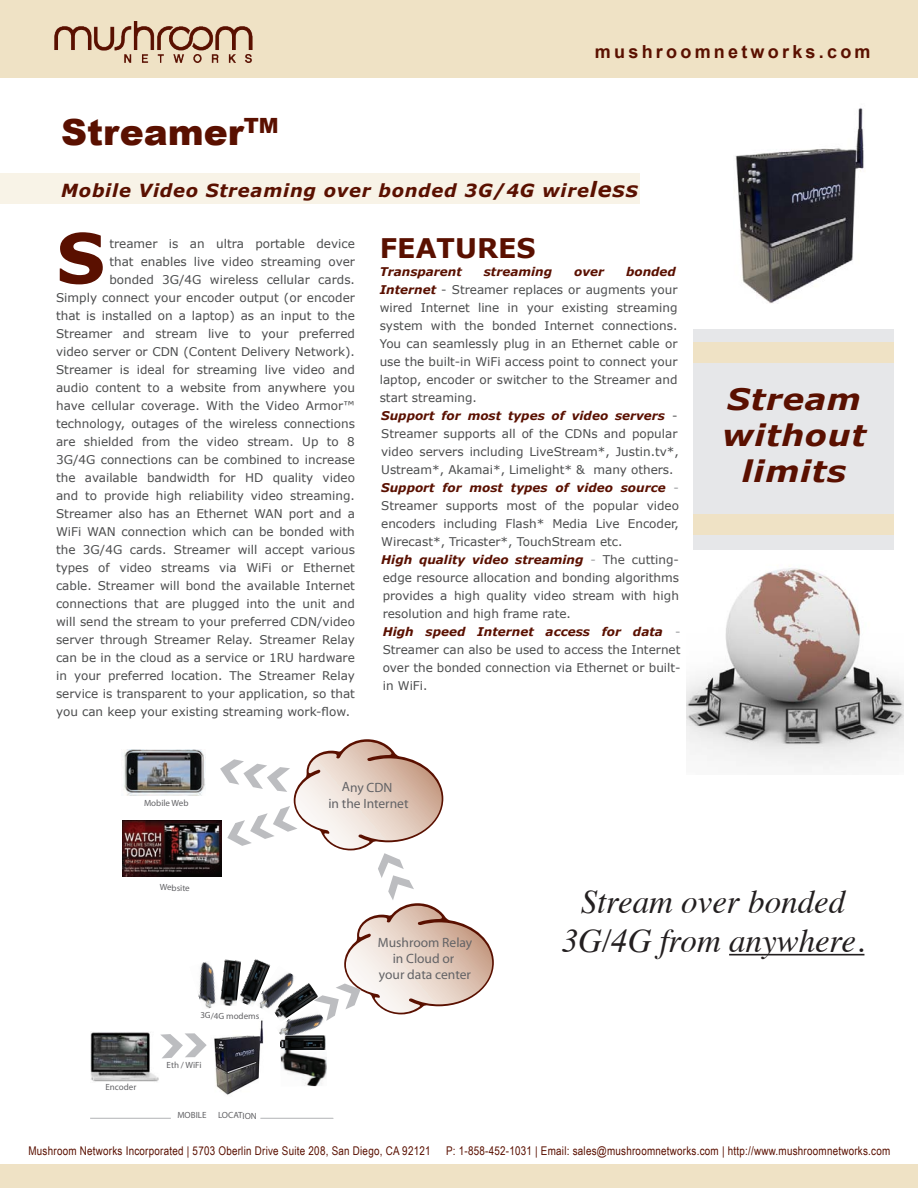
<style>
.page{position:relative;width:918px;height:1188px;background:#fff}
.page>*{position:absolute;margin:0;border:0;box-sizing:border-box;transform-origin:0 0}
.Paragraph_Style_1{font:700 69.15px "Verdana";color:#5a1000}
.t1{font:900 36px "Arial";color:#5a1000}
.t2{font:italic 33px/39.6px "Times";color:#231f20;text-align:center}
.t3{font:italic 700 29.55px/36.2px "Verdana";letter-spacing:.02em;color:#5a1000;text-align:center;scale:1.09 1}
.Paragraph_Style_1-2{font:700 27px "Verdana";color:#5a1000}
.t4{font:italic 700 18px "Verdana";letter-spacing:.04em;color:#5a1000}
.t5{font:700 18px "Arial";letter-spacing:.18em;color:#5a1000}
.t6{font:13.5px/16.2px "Myriad";letter-spacing:-.005em;color:#636366;text-align:center}
.Paragraph_Style_1-3{font:12px/18px "Verdana";color:#4b4c4d;text-align:justify}
.t7{font:12px "Arial Narrow";letter-spacing:.02em;color:#5a1000}
.Paragraph_Style_1-4{font:italic 700 12px "Verdana";color:#5a1000}
.t8{font:9px "Myriad";letter-spacing:-.005em;color:#636366}
.s1{font-size:21px}
.s2{font-weight:700;font-style:italic;color:#5a1000}
.s3{color:#939598}
</style>
<div class="page">
<div style="left:0;top:0;width:918px;height:78px;background:#efe2c5"></div>
<div style="left:0;top:1165px;width:918px;height:23px;background:#efe2c5"></div>
<img style="left:54px;top:21px;width:199px;height:42px">
<div style="left:0;top:173px;width:640px;height:31px;background:#f8f3e7"></div>
<img style="left:686px;top:566px;width:217px;height:203px">
<div style="left:693px;top:329px;width:200px;height:221px;background:#e6e7e9"></div>
<div style="left:693px;top:342px;width:200px;height:21px;background:#efe2c5"></div>
<div style="left:693px;top:514px;width:200px;height:21px;background:#efe2c5"></div>
<hr style="left:729px;top:954px;width:135px;height:1px;background:#231f20">
<img style="left:735px;top:108px;width:129px;height:196px">
<img style="left:214px;top:1021px;width:50px;height:74px">
<img style="left:279px;top:1021px;width:47px;height:25px">
<img style="left:280px;top:1036px;width:45px;height:14px">
<img style="left:280px;top:1050px;width:47px;height:37px">
<img style="left:279px;top:1021px;width:39px;height:1px">
<img style="left:122px;top:821px;width:98px;height:56px">
<img style="left:123px;top:750px;width:83px;height:46px">
<svg style="left:160px;top:1033px;width:47px;height:25px"></svg>
<img style="left:198px;top:962px;width:18px;height:47px">
<svg style="left:220px;top:740px;width:274px;height:281px"></svg>
<hr style="left:90px;top:1118px;width:81px;height:1px;background:#bcbdc0">
<hr style="left:260px;top:1118px;width:73px;height:1px;background:#bcbdc0">
<img style="left:90px;top:1032px;width:69px;height:50px">
<p class="t1" style="left:61px;top:106px;width:219px">Streamer<sup>TM</sup></p>
<h3 class="t5" style="left:595px;top:40px;width:277px">mushroomnetworks.com</h3>
<p class="t4" style="left:61px;top:177px;width:579px">Mobile Video Streaming over bonded 3G/4G wire<span class="s1">less</span></p>
<p class="Paragraph_Style_1" style="left:56px;top:209px;width:51px">S</p>
<p class="Paragraph_Style_1-3" style="left:109px;top:234px;width:247px">treamer is an ultra portable device</p>
<p class="Paragraph_Style_1-3" style="left:109px;top:252px;width:247px">that enables live video streaming over</p>
<p class="Paragraph_Style_1-3" style="left:109px;top:270px;width:247px">bonded 3G/4G wireless cellular cards.</p>
<p class="Paragraph_Style_1-3" style="left:56px;top:288px;width:300px">Simply connect your encoder output (or encoder</p>
<p class="Paragraph_Style_1-3" style="left:56px;top:306px;width:300px">that is installed on a laptop) as an input to the</p>
<p class="Paragraph_Style_1-3" style="left:56px;top:324px;width:300px">Streamer and stream live to your preferred</p>
<p class="Paragraph_Style_1-3" style="left:56px;top:342px;width:300px">video server or CDN (Content Delivery Network).</p>
<p class="Paragraph_Style_1-3" style="left:56px;top:360px;width:300px">Streamer is ideal for streaming live video and</p>
<p class="Paragraph_Style_1-3" style="left:56px;top:378px;width:300px">audio content to a website from anywhere you</p>
<p class="Paragraph_Style_1-3" style="left:56px;top:396px;width:300px">have cellular coverage. With the Video Armor™</p>
<p class="Paragraph_Style_1-3" style="left:56px;top:414px;width:300px">technology, outages of the wireless connections</p>
<p class="Paragraph_Style_1-3" style="left:56px;top:432px;width:300px">are shielded from the video stream. Up to 8</p>
<p class="Paragraph_Style_1-3" style="left:56px;top:450px;width:300px">3G/4G connections can be combined to increase</p>
<p class="Paragraph_Style_1-3" style="left:56px;top:468px;width:300px">the available bandwidth for HD quality video</p>
<p class="Paragraph_Style_1-3" style="left:56px;top:486px;width:300px">and to provide high reliability video streaming.</p>
<p class="Paragraph_Style_1-3" style="left:56px;top:504px;width:300px">Streamer also has an Ethernet WAN port and a</p>
<p class="Paragraph_Style_1-3" style="left:56px;top:522px;width:300px">WiFi WAN connection which can be bonded with</p>
<p class="Paragraph_Style_1-3" style="left:56px;top:540px;width:300px">the 3G/4G cards. Streamer will accept various</p>
<p class="Paragraph_Style_1-3" style="left:56px;top:558px;width:300px">types of video streams via WiFi or Ethernet</p>
<p class="Paragraph_Style_1-3" style="left:56px;top:576px;width:300px">cable. Streamer will bond the available Internet</p>
<p class="Paragraph_Style_1-3" style="left:56px;top:594px;width:300px">connections that are plugged into the unit and</p>
<p class="Paragraph_Style_1-3" style="left:56px;top:612px;width:300px">will send the stream to your preferred CDN/video</p>
<p class="Paragraph_Style_1-3" style="left:56px;top:630px;width:300px">server through Streamer Relay. Streamer Relay</p>
<p class="Paragraph_Style_1-3" style="left:56px;top:648px;width:300px">can be in the cloud as a service or 1RU hardware</p>
<p class="Paragraph_Style_1-3" style="left:56px;top:666px;width:300px">in your preferred location. The Streamer Relay</p>
<p class="Paragraph_Style_1-3" style="left:56px;top:684px;width:300px">service is transparent to your application, so that</p>
<p class="Paragraph_Style_1-3" style="left:56px;top:702px;width:296px">you can keep your existing streaming work-flow.</p>
<p class="Paragraph_Style_1-2" style="left:380px;top:229px;width:158px">FEATURES</p>
<p class="Paragraph_Style_1-4" style="left:380px;top:263px;width:84px">Transparent</p>
<p class="Paragraph_Style_1-4" style="left:484px;top:263px;width:70px">streaming</p>
<p class="Paragraph_Style_1-4" style="left:574px;top:263px;width:31px">over</p>
<p class="Paragraph_Style_1-3" style="left:380px;top:263px;width:299px;text-align:left;text-indent:246px"><span class="s2">bonded Internet</span> - Streamer replaces or augments your wired Internet line in your existing streaming system with the bonded Internet connections.<br>You can seamlessly plug in an Ethernet cable or use the built-in WiFi access point to connect your laptop, encoder or switcher to the Streamer and start streaming.</p>
<p class="Paragraph_Style_1-3" style="left:381px;top:407px;width:299px;text-align:left"><span class="s2">Support for most types of video servers</span> - Streamer supports all of the CDNs and popular video servers including LiveStream*, Justin.tv*, Ustream*, Akamai*, Limelight* &amp; many others.</p>
<p class="Paragraph_Style_1-3" style="left:381px;top:479px;width:299px"><span class="s2">Support for most types of video source</span> <span class="s3">- </span>Streamer supports most of the popular video encoders including Flash* Media Live Encoder, Wirecast*, Tricaster*, TouchStream etc.</p>
<p class="Paragraph_Style_1-3" style="left:381px;top:551px;width:299px"><span class="s2">High quality video streaming</span> <span class="s3">-</span> The cutting&shy;edge resource allocation and bonding algorithms provides a high quality video stream with high resolution and high frame rate.</p>
<p class="Paragraph_Style_1-3" style="left:383px;top:623px;width:299px"><span class="s2">High speed Internet access for data</span> <span class="s3">- </span>Streamer can also be used to access the Internet over the bonded connection via Ethernet or built&shy;in WiFi.</p>
<p class="t8" style="left:144px;top:798px;width:46px">Mobile Web</p>
<p class="t6" style="left:328px;top:780px;width:82px">Any CDN<br>in the Internet</p>
<p class="t3" style="left:722px;top:381px;width:134px">Stream without limits</p>
<p class="t8" style="left:160px;top:883px;width:32px">Website</p>
<p class="t8" style="left:105px;top:1082px;width:32px">Encoder</p>
<p class="t8" style="left:200px;top:1011px;width:61px">3G/4G modems</p>
<p class="t8" style="left:167px;top:1061px;width:36px">Eth / WiFi</p>
<p class="t8" style="left:177px;top:1111px;width:31px">MOBILE</p>
<p class="t8" style="left:218px;top:1111px;width:40px">LOCATION</p>
<p class="t6" style="left:378px;top:935px;width:96px">Mushroom Relay in Cloud or<br>your data center</p>
<p class="t2" style="left:562px;top:880px;width:304px">Stream over bonded<br>3G/4G from anywhere.</p>
<p class="t7" style="left:28px;top:1142px;width:404px">Mushroom Networks Incorporated | 5703 Oberlin Drive Suite 208, San Diego, CA 92121</p>
<p class="t7" style="left:446px;top:1142px;width:446px">P: 1-858-452-1031 | Email: sales@mushroomnetworks.com | http://www.mushroomnetworks.com</p>
</div>
